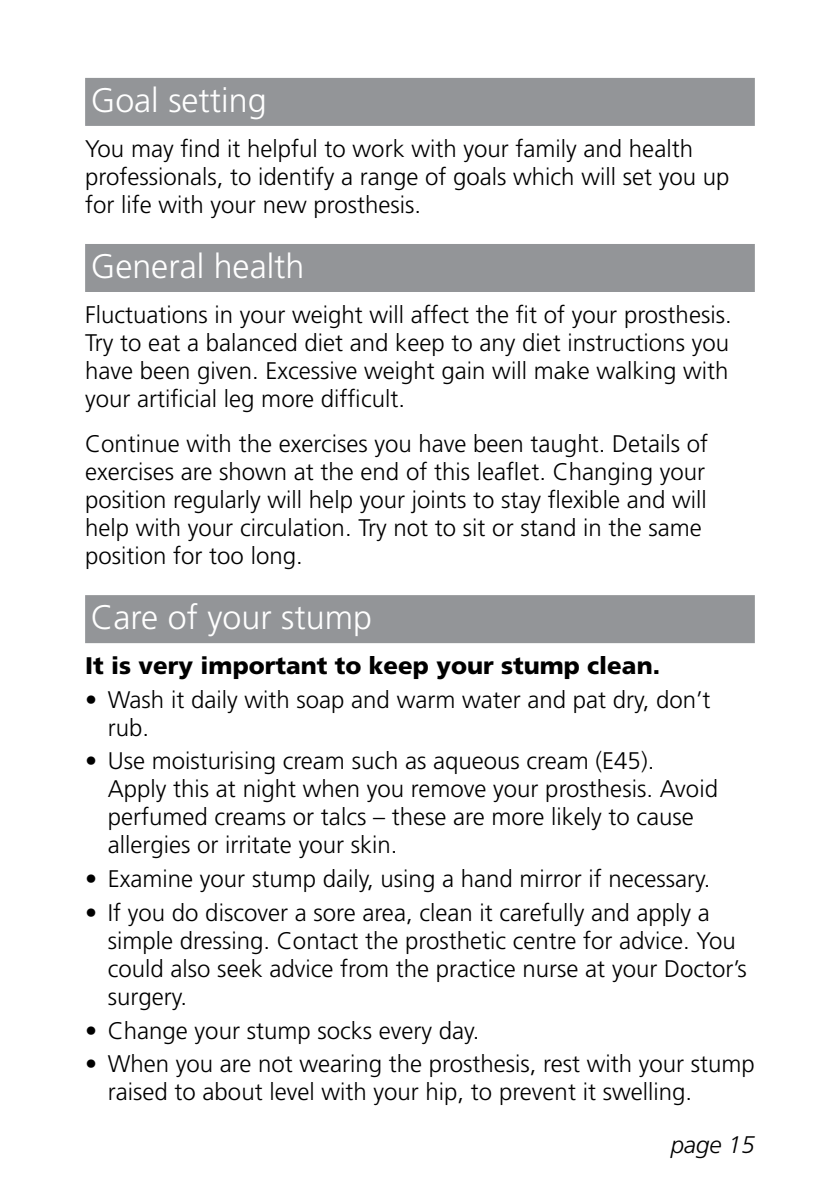
<style>
.page{position:relative;width:840px;height:1191px;background:#fff}
.page>*{position:absolute;margin:0;border:0;box-sizing:border-box;transform-origin:0 0}
.t1{font:300 34px "Frutiger";color:#fff}
.t2{font:300 24px/28px "Frutiger";color:#000}
.t3{font:900 24px "Frutiger";color:#000}
.t4{font:italic 300 24px "Frutiger";color:#000}
</style>
<div class="page">
<div style="left:85px;top:78px;width:669px;height:48px;background:#939598"></div>
<div style="left:85px;top:244px;width:669px;height:48px;background:#939598"></div>
<div style="left:85px;top:595px;width:669px;height:48px;background:#939598"></div>
<h1 class="t1" style="left:91px;top:81px;width:177px">Goal setting</h1>
<p class="t2" style="left:85px;top:134px;width:645px">You may find it helpful to work with your family and health professionals, to identify a range of goals which will set you up for life with your new prosthesis.</p>
<h1 class="t1" style="left:91px;top:247px;width:215px">General health</h1>
<p class="t2" style="left:85px;top:300px;width:647px">Fluctuations in your weight will affect the fit of your prosthesis.<br>Try to eat a balanced diet and keep to any diet instructions you have been given. Excessive weight gain will make walking with your artificial leg more difficult.</p>
<p class="t2" style="left:85px;top:429px;width:624px">Continue with the exercises you have been taught. Details of exercises are shown at the end of this leaflet. Changing your position regularly will help your joints to stay flexible and will help with your circulation. Try not to sit or stand in the same position for too long.</p>
<h1 class="t1" style="left:91px;top:598px;width:282px">Care of your stump</h1>
<p class="t3" style="left:85px;top:651px;width:576px">It is very important to keep your stump clean.</p>
<p class="t2" style="left:108px;top:685px;width:603px;text-indent:-23px">• Wash it daily with soap and warm water and pat dry, don’t rub.</p>
<p class="t2" style="left:108px;top:747px;width:611px;text-indent:-23px">• Use moisturising cream such as aqueous cream (E45).<br>Apply this at night when you remove your prosthesis. Avoid perfumed creams or talcs – these are more likely to cause allergies or irritate your skin.</p>
<p class="t2" style="left:85px;top:864px;width:626px">• Examine your stump daily, using a hand mirror if necessary.</p>
<p class="t2" style="left:108px;top:898px;width:640px;text-indent:-23px">• If you do discover a sore area, clean it carefully and apply a simple dressing. Contact the prosthetic centre for advice. You could also seek advice from the practice nurse at your Doctor’s surgery.</p>
<p class="t2" style="left:85px;top:1016px;width:395px">• Change your stump socks every day.</p>
<p class="t2" style="left:108px;top:1049px;width:648px;text-indent:-23px">• When you are not wearing the prosthesis, rest with your stump raised to about level with your hip, to prevent it swelling.</p>
<p class="t4" style="left:670px;top:1131px;width:86px">page 15</p>
</div>
